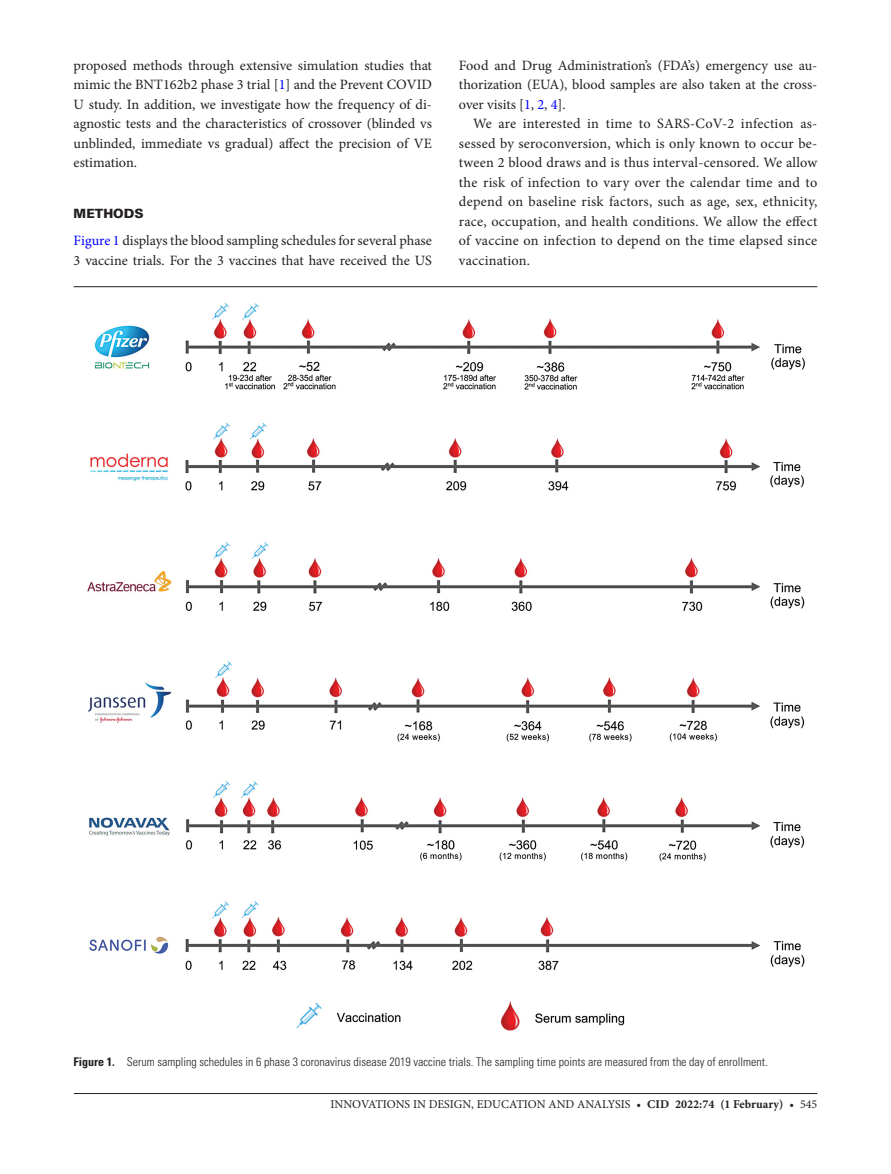
<style>
.page{position:relative;width:891px;height:1174px;background:#fff}
.page>*{position:absolute;margin:0;border:0;box-sizing:border-box;transform-origin:0 0}
.t1{font:14.25px/19.5px "Minion Pro";color:#231f20;text-align:justify}
.t2{font:900 12.75px "Univers LT Std";color:#231f20}
.t3{font:300 condensed 12px "Univers LT Std";color:#231f20}
.t4{font:12px "Minion Pro";color:#231f20}
.s1{color:#00f}
.s2{font-weight:700}
</style>
<div class="page">
<hr style="left:74px;top:1093px;width:743px;height:1px;background:#231f20">
<hr style="left:74px;top:286px;width:743px;height:1px;background:#231f20">
<img style="left:87px;top:303px;width:719px;height:728px">
<p class="t1" style="left:74px;top:55px;width:360px">proposed methods through extensive simulation studies that mimic the BNT162b2 phase 3 trial [<span class="s1">1</span>] and the Prevent COVID U study. In addition, we investigate how the frequency of di&shy;agnostic tests and the characteristics of crossover (blinded vs unblinded, immediate vs gradual) affect the precision of VE estimation.</p>
<p class="t2" style="left:74px;top:206px;width:72px">METHODS</p>
<p class="t1" style="left:74px;top:231px;width:360px"><span class="s1">Figure 1</span> displays the blood sampling schedules for several phase<br>3 vaccine trials. For the 3 vaccines that have received the US</p>
<p class="t1" style="left:459px;top:55px;width:360px">Food and Drug Administration’s (FDA’s) emergency use au&shy;thorization (EUA), blood samples are also taken at the cross&shy;over visits [<span class="s1">1</span>, <span class="s1">2</span>, <span class="s1">4</span>].</p>
<p class="t1" style="left:459px;top:114px;width:360px;text-indent:14px">We are interested in time to SARS-CoV-2 infection as&shy;sessed by seroconversion, which is only known to occur be&shy;tween 2 blood draws and is thus interval-censored. We allow the risk of infection to vary over the calendar time and to depend on baseline risk factors, such as age, sex, ethnicity, race, occupation, and health conditions. We allow the effect of vaccine on infection to depend on the time elapsed since vaccination.</p>
<p class="t3" style="left:74px;top:1055px;width:696px"><span class="s2">Figure 1.</span> Serum sampling schedules in 6 phase 3 coronavirus disease 2019 vaccine trials. The sampling time points are measured from the day of enrollment.</p>
<p class="t4" style="left:330px;top:1096px;width:488px">INNOVATIONS IN DESIGN, EDUCATION AND ANALYSIS • <span class="s2">cid 2022:74 (1 February)</span> • 545</p>
</div>
